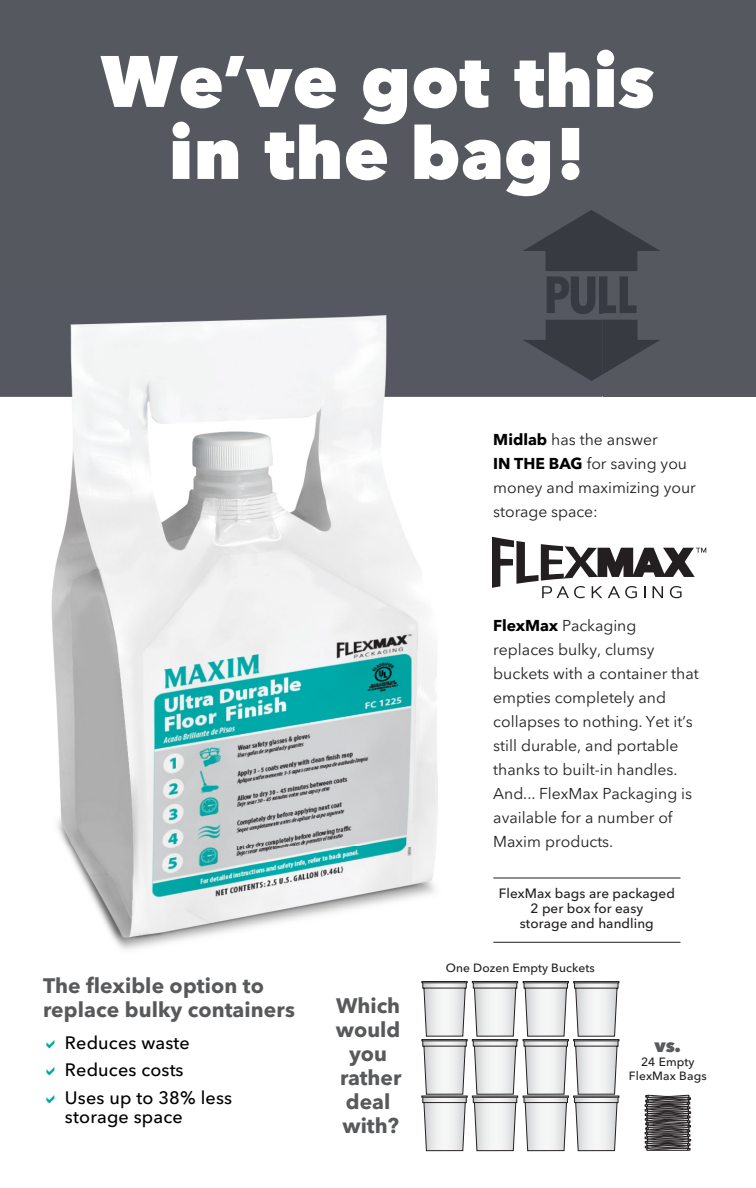
<style>
.page{position:relative;width:756px;height:1188px;background:#fff}
.page>*{position:absolute;margin:0;border:0;box-sizing:border-box;transform-origin:0 0}
.t1{font:800 72px/72px "Avenir Next";letter-spacing:.005em;color:#fff;text-align:center}
.t2{font:700 21px/24px "Avenir Next LT Pro";letter-spacing:.005em;color:#58595b;text-align:center}
.t3{font:500 18px/27.6px "Avenir Next";letter-spacing:.01em;color:#000}
.t4{font:800 18px "Avenir Next";color:#58595b}
.t5{font:15.75px/24px "Avenir Next";color:#231f20}
.t6{font:500 13.5px/15px "Avenir Next";letter-spacing:.005em;color:#231f20;text-align:center}
.t7{font:500 12px/14.4px "Avenir Next";letter-spacing:.005em;color:#231f20;text-align:center}
.s1{font-family:"Avenir Next LT Pro";font-weight:700;color:#000}
</style>
<div class="page">
<div style="left:0;top:0;width:756px;height:397px;background:#565860"></div>
<img style="left:0;top:313px;width:603px;height:676px">
<svg style="left:603px;top:320px;width:57px;height:54px"></svg>
<img style="left:523px;top:320px;width:80px;height:61px">
<img style="left:571px;top:313px;width:24px;height:1px">
<svg style="left:523px;top:210px;width:137px;height:103px"></svg>
<div style="left:472px;top:1096px;width:46px;height:2px;border:1px solid #231f20"></div>
<div style="left:523px;top:1096px;width:46px;height:2px;border:1px solid #231f20"></div>
<div style="left:573px;top:1096px;width:46px;height:2px;border:1px solid #231f20"></div>
<svg style="left:422px;top:983px;width:45px;height:168px"></svg>
<div style="left:422px;top:981px;width:45px;height:2px;border:1px solid #231f20"></div>
<div style="left:472px;top:981px;width:46px;height:2px;border:1px solid #231f20"></div>
<div style="left:523px;top:981px;width:46px;height:2px;border:1px solid #231f20"></div>
<div style="left:472px;top:1039px;width:46px;height:2px;border:1px solid #231f20"></div>
<svg style="left:473px;top:981px;width:95px;height:170px"></svg>
<div style="left:523px;top:1039px;width:46px;height:2px;border:1px solid #231f20"></div>
<div style="left:573px;top:1039px;width:46px;height:2px;border:1px solid #231f20"></div>
<svg style="left:574px;top:983px;width:45px;height:168px"></svg>
<div style="left:573px;top:981px;width:46px;height:2px;border:1px solid #231f20"></div>
<svg style="left:645px;top:1095px;width:46px;height:56px;background:#585556"></svg>
<hr style="left:493px;top:878px;width:187px;height:1px;background:#231f20">
<hr style="left:493px;top:942px;width:187px;height:1px;background:#231f20">
<svg style="left:492px;top:537px;width:214px;height:61px"></svg>
<h1 class="t1" style="left:100px;top:45px;width:556px">We’ve got this in the bag!</h1>
<p class="t5" style="left:493px;top:427px;width:204px"><span class="s1">Midlab</span> has the answer<br><span class="s1">IN THE BAG</span> for saving you money and maximizing your storage space:</p>
<h2 class="t2" style="left:43px;top:973px;width:253px;text-align:left">The flexible option to replace bulky containers</h2>
<p class="t3" style="left:65px;top:1028px;width:169px">Reduces waste<br>Reduces costs<br>Uses up to 38% less</p>
<p class="t3" style="left:65px;top:1103px;width:119px">storage space</p>
<h2 class="t2" style="left:336px;top:993px;width:67px">Which would you rather deal with?</h2>
<p class="t5" style="left:493px;top:613px;width:207px"><span class="s1">FlexMax</span> Packaging replaces bulky, clumsy buckets with a container that empties completely and collapses to nothing. Yet it’s still durable, and portable thanks to built-in handles.<br>And... FlexMax Packaging is available for a number of<br>Maxim products.</p>
<p class="t6" style="left:499px;top:885px;width:178px">FlexMax bags are packaged<br>2 per box for easy<br>storage and handling</p>
<p class="t7" style="left:446px;top:961px;width:150px">One Dozen Empty Buckets</p>
<p class="t4" style="left:655px;top:1034px;width:28px">vs.</p>
<p class="t7" style="left:629px;top:1054px;width:79px">24 Empty<br>FlexMax Bags</p>
</div>
